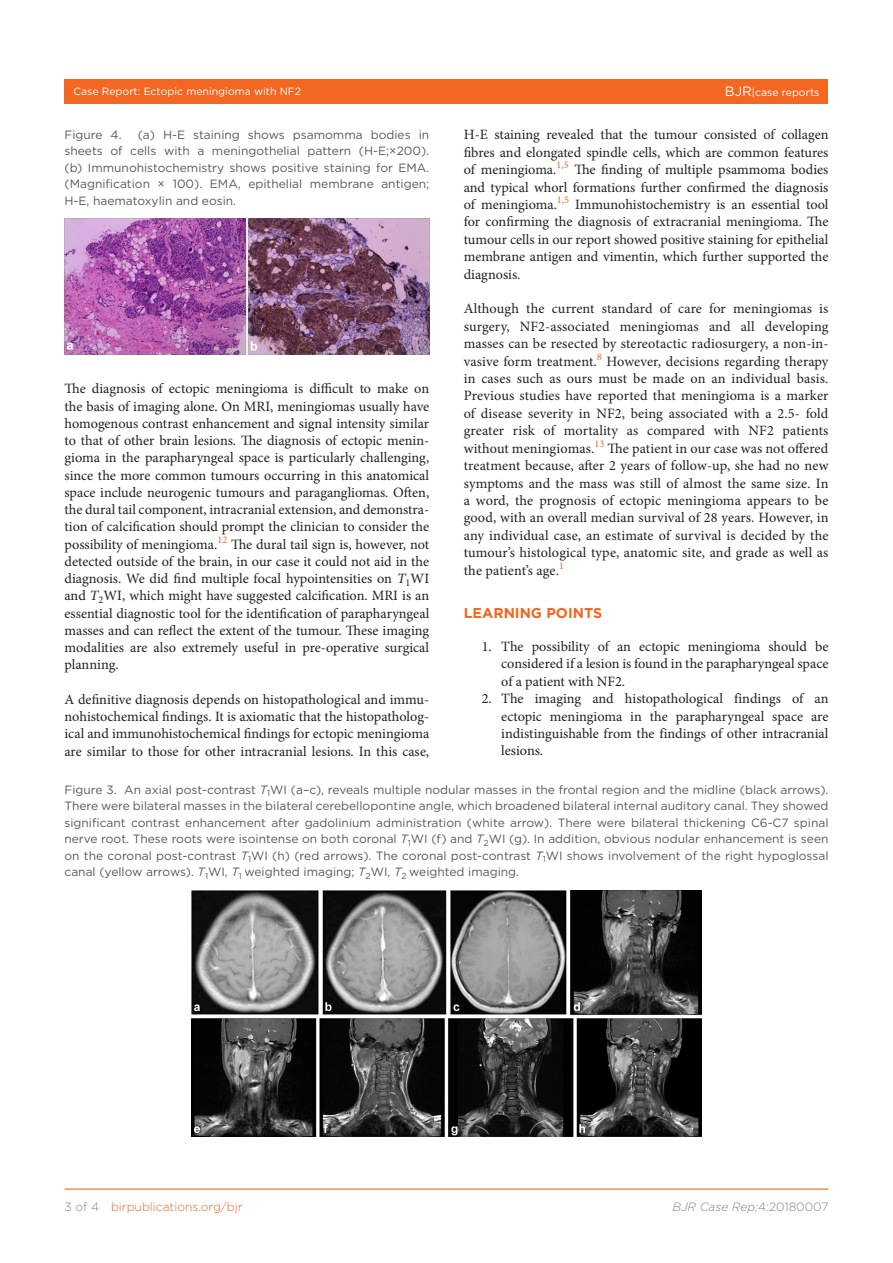
<style>
.page{position:relative;width:893px;height:1263px;background:#fff}
.page>*{position:absolute;margin:0;border:0;box-sizing:border-box;transform-origin:0 0}
.t1{font:14.25px/17.4px "Minion Pro";color:#231f20;text-align:justify}
.t2{font:700 14.25px "Gotham";color:#f26722}
.t3{font:12px/16.5px "Gotham";color:#57585a;text-align:justify}
.t4{font:300 12px "Gotham";color:#f26722}
.t5{font:italic 300 12px "Gotham";color:#808285}
.t6{font:10.5px "Gotham";color:#fff}
.s1{font-size:13.5px}
.s2{font-style:italic}
.s3{color:#808285}
.s4{font-style:normal}
</style>
<div class="page">
<hr style="left:64px;top:1188px;width:764px;height:2px;background:#f26722">
<div style="left:64px;top:79px;width:764px;height:24px;background:#f26722"></div>
<img style="left:191px;top:890px;width:511px;height:246px">
<img style="left:64px;top:219px;width:365px;height:135px">
<p class="t6" style="left:73px;top:85px;width:229px">Case Report: Ectopic meningioma with NF2</p>
<p class="t6" style="left:725px;top:85px;width:96px"><span class="s1">BJR</span>|case reports</p>
<p class="t1" style="left:464px;top:126px;width:366px">H-E staining revealed that the tumour consisted of collagen fibres and elongated spindle cells, which are common features of meningioma.<sup>1,5</sup> The finding of multiple psammoma bodies and typical whorl formations further confirmed the diagnosis of meningioma.<sup>1,5</sup> Immunohistochemistry is an essential tool for confirming the diagnosis of extracranial meningioma. The tumour cells in our report showed positive staining for epithelial membrane antigen and vimentin, which further supported the diagnosis.</p>
<p class="t1" style="left:464px;top:300px;width:366px">Although the current standard of care for meningiomas is surgery, NF2-associated meningiomas and all developing masses can be resected by stereotactic radiosurgery, a non-in&shy;vasive form treatment.<sup>8</sup> However, decisions regarding therapy in cases such as ours must be made on an individual basis.<br>Previous studies have reported that meningioma is a marker of disease severity in NF2, being associated with a 2.5- fold greater risk of mortality as compared with NF2 patients without meningiomas.<sup>13</sup> The patient in our case was not offered treatment because, after 2 years of follow-up, she had no new symptoms and the mass was still of almost the same size. In a word, the prognosis of ectopic meningioma appears to be good, with an overall median survival of 28 years. However, in any individual case, an estimate of survival is decided by the tumour’s histological type, anatomic site, and grade as well as the patient’s age.<sup>1</sup></p>
<p class="t2" style="left:464px;top:604px;width:51px">LEARNING</p>
<p class="t2" style="left:546px;top:604px;width:10px">POINTS</p>
<p class="t1" style="left:501px;top:638px;width:329px;text-indent:-19px">1. The possibility of an ectopic meningioma should be considered if a lesion is found in the parapharyngeal space of a patient with NF2.</p>
<p class="t1" style="left:501px;top:690px;width:329px;text-indent:-19px">2. The imaging and histopathological findings of an ectopic meningioma in the parapharyngeal space are indistinguishable from the findings of other intracranial lesions.</p>
<p class="t3" style="left:64px;top:781px;width:765px">Figure 3. An axial post-contrast <span class="s2">T</span><sub>1</sub>WI (a–c), reveals multiple nodular masses in the frontal region and the midline (black arrows).<br>There were bilateral masses in the bilateral cerebellopontine angle, which broadened bilateral internal auditory canal. They showed significant contrast enhancement after gadolinium administration (white arrow). There were bilateral thickening C6-C7 spinal nerve root. These roots were isointense on both coronal <span class="s2">T</span><sub>1</sub>WI (f) and <span class="s2">T</span><sub>2</sub>WI (g). In addition, obvious nodular enhancement is seen on the coronal post-contrast <span class="s2">T</span><sub>1</sub>WI (h) (red arrows). The coronal post-contrast <span class="s2">T</span><sub>1</sub>WI shows involvement of the right hypoglossal canal (yellow arrows). <span class="s2">T</span><sub>1</sub>WI, <span class="s2">T</span><sub>1</sub> weighted imaging; <span class="s2">T</span><sub>2</sub>WI, <span class="s2">T</span><sub>2</sub> weighted imaging.</p>
<p class="t3" style="left:64px;top:126px;width:366px;text-indent:73px">(a) H-E staining shows psamomma bodies in sheets of cells with a meningothelial pattern (H-E;×200). (b) Immunohistochemistry shows positive staining for EMA. (Magnification × 100). EMA, epithelial membrane antigen; H-E, haematoxylin and eosin.</p>
<p class="t3" style="left:64px;top:126px;width:59px">Figure 4.</p>
<p class="t1" style="left:64px;top:380px;width:366px">The diagnosis of ectopic meningioma is difficult to make on the basis of imaging alone. On MRI, meningiomas usually have homogenous contrast enhancement and signal intensity similar to that of other brain lesions. The diagnosis of ectopic menin&shy;gioma in the parapharyngeal space is particularly challenging, since the more common tumours occurring in this anatomical space include neurogenic tumours and paragangliomas. Often, the dural tail component, intracranial extension, and demonstra&shy;tion of calcification should prompt the clinician to consider the possibility of meningioma.<sup>12</sup> The dural tail sign is, however, not detected outside of the brain, in our case it could not aid in the diagnosis. We did find multiple focal hypointensities on <span class="s2">T</span><sub>1</sub>WI and <span class="s2">T</span><sub>2</sub>WI, which might have suggested calcification. MRI is an essential diagnostic tool for the identification of parapharyngeal masses and can reflect the extent of the tumour. These imaging modalities are also extremely useful in pre-operative surgical planning.</p>
<p class="t1" style="left:64px;top:691px;width:366px">A definitive diagnosis depends on histopathological and immu&shy;nohistochemical findings. It is axiomatic that the histopatholog&shy;ical and immunohistochemical findings for ectopic meningioma are similar to those for other intracranial lesions. In this case,</p>
<p class="t4" style="left:64px;top:1199px;width:180px"><span class="s3">3 of 4</span> birpublications.org/bjr</p>
<p class="t5" style="left:672px;top:1199px;width:158px">BJR Case Rep;<span class="s4">4:20180007</span></p>
</div>
